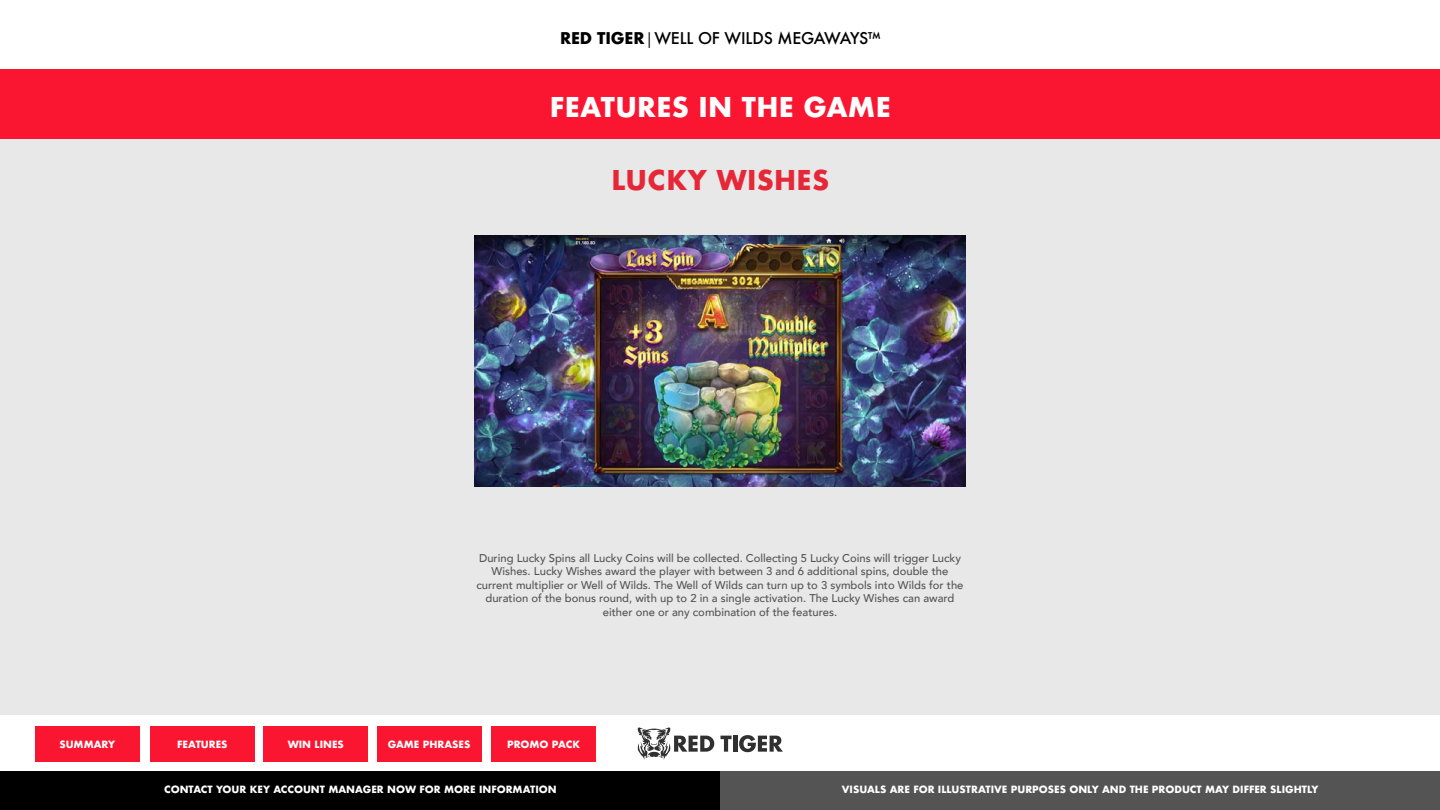
<style>
.page{position:relative;width:1440px;height:810px;background:#fff}
.page>*{position:absolute;margin:0;border:0;box-sizing:border-box;transform-origin:0 0}
.t1{font:700 26.55px "Futura";letter-spacing:.01em;color:#fff}
.t2{font:700 26.55px "Futura";letter-spacing:.01em;color:#e62737}
.t3{font:500 15.75px "Futura";letter-spacing:-.01em;color:#000}
.t4{font:500 11.25px/13.5px "Avenir";color:#545454;text-align:center}
.t5{font:700 9.75px "Futura";color:#fff}
.s1{font-weight:700}
.s2{font-family:"Myriad Pro";font-weight:400}
</style>
<div class="page">
<svg style="left:638px;top:727px;width:76px;height:33px"></svg>
<svg style="left:721px;top:736px;width:11px;height:16px"></svg>
<hr style="left:733px;top:736px;width:4px;height:16px;background:#303030">
<svg style="left:739px;top:735px;width:44px;height:17px"></svg>
<div style="left:0;top:70px;width:1440px;height:644px;background:#e8e8e8"></div>
<div style="left:0;top:69px;width:1440px;height:69px;background:#fa1631"></div>
<div style="left:0;top:771px;width:720px;height:39px;background:#000"></div>
<div style="left:720px;top:771px;width:720px;height:39px;background:#545454"></div>
<img style="left:474px;top:235px;width:492px;height:251px">
<div style="left:35px;top:726px;width:105px;height:35px;background:#fa1631"></div>
<div style="left:150px;top:726px;width:105px;height:35px;background:#fa1631"></div>
<div style="left:263px;top:726px;width:105px;height:35px;background:#fa1631"></div>
<div style="left:377px;top:726px;width:105px;height:35px;background:#fa1631"></div>
<div style="left:491px;top:726px;width:105px;height:35px;background:#fa1631"></div>
<h2 class="t3" style="left:560px;top:27px;width:322px"><span class="s1">RED TIGER</span> <span class="s2">|</span> WELL OF WILDS MEGAWAYS™</h2>
<h1 class="t1" style="left:550px;top:88px;width:342px">FEATURES IN THE GAME</h1>
<h1 class="t2" style="left:612px;top:161px;width:219px">LUCKY WISHES</h1>
<p class="t4" style="left:476px;top:550px;width:489px">During Lucky Spins all Lucky Coins will be collected. Collecting 5 Lucky Coins will trigger Lucky Wishes. Lucky Wishes award the player with between 3 and 6 additional spins, double the current multiplier or Well of Wilds. The Well of Wilds can turn up to 3 symbols into Wilds for the duration of the bonus round, with up to 2 in a single activation. The Lucky Wishes can award either one or any combination of the features.</p>
<p class="t5" style="left:59px;top:737px;width:57px">SUMMARY</p>
<p class="t5" style="left:177px;top:737px;width:52px">FEATURES</p>
<p class="t5" style="left:288px;top:737px;width:58px">WIN LINES</p>
<p class="t5" style="left:388px;top:737px;width:84px">GAME PHRASES</p>
<p class="t5" style="left:507px;top:737px;width:75px">PROMO PACK</p>
<p class="t5" style="left:164px;top:783px;width:394px">CONTACT YOUR KEY ACCOUNT MANAGER NOW FOR MORE INFORMATION</p>
<p class="t5" style="left:842px;top:783px;width:478px">VISUALS ARE FOR ILLUSTRATIVE PURPOSES ONLY AND THE PRODUCT MAY DIFFER SLIGHTLY</p>
</div>
